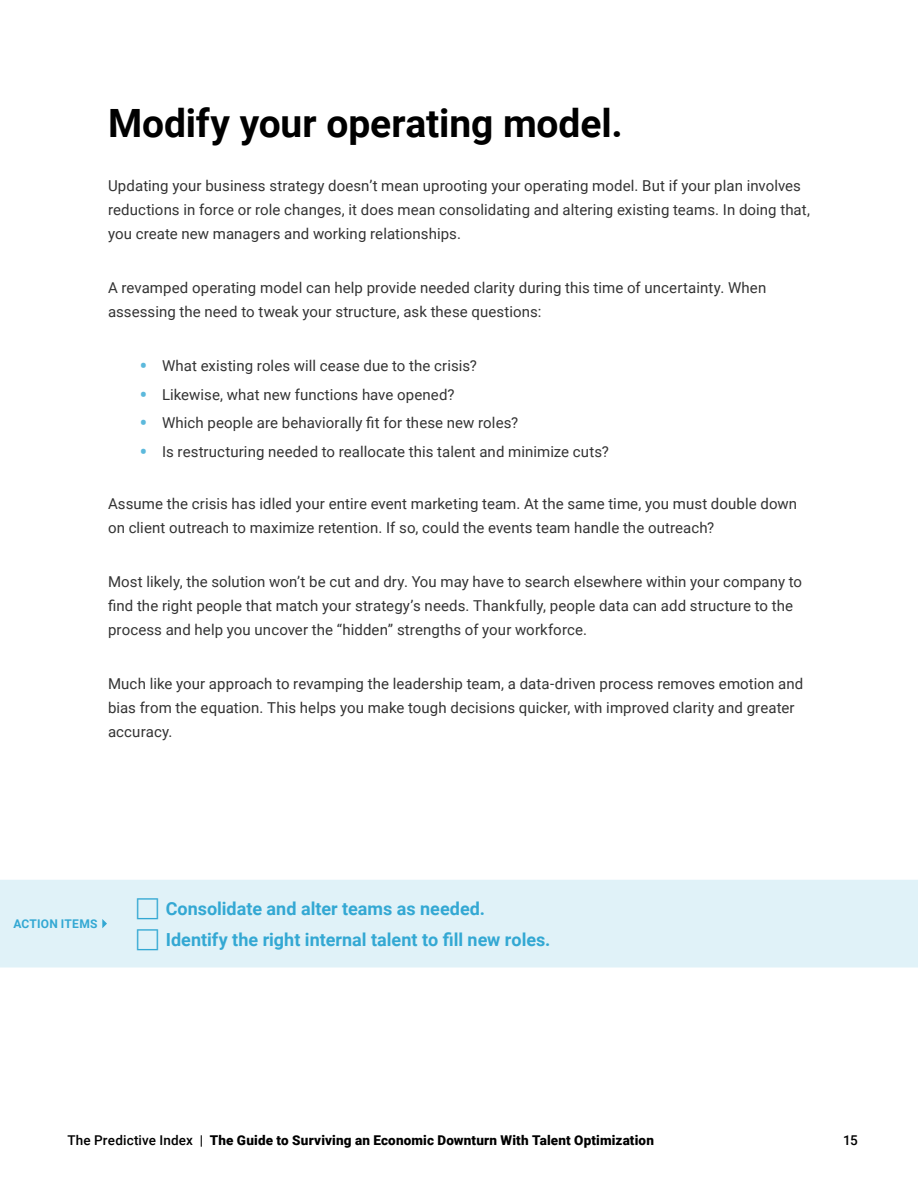
<style>
.page{position:relative;width:918px;height:1188px;background:#fff}
.page>*{position:absolute;margin:0;border:0;box-sizing:border-box;transform-origin:0 0}
.Header_2{font:700 39px "Roboto";letter-spacing:-.005em;color:#000}
.t1{font:700 18px "Roboto";color:#33a8d3}
.Body{font:15px/24px "Roboto";letter-spacing:.005em;color:#333}
.t2{font:900 13.5px "Roboto";letter-spacing:.01em;color:#000}
.t3{font:500 13.5px "Roboto";color:#000}
.Body-2{font:700 12px "Roboto";letter-spacing:.02em;color:#33a8d3}
.s1{font-size:24px;color:#5cb9dc}
.s2{font-weight:500}
</style>
<div class="page">
<div style="left:0;top:880px;width:918px;height:88px;background:#e0f2f8"></div>
<svg style="left:102px;top:919px;width:5px;height:9px"></svg>
<svg style="left:137px;top:898px;width:21px;height:21px"></svg>
<svg style="left:137px;top:929px;width:21px;height:21px"></svg>
<p class="Header_2" style="left:108px;top:96px;width:516px">Modify your operating model.</p>
<p class="Body" style="left:108px;top:173px;width:704px">Updating your business strategy doesn’t mean uprooting your operating model. But if your plan involves reductions in force or role changes, it does mean consolidating and altering existing teams. In doing that, you create new managers and working relationships.</p>
<p class="Body" style="left:108px;top:275px;width:660px">A revamped operating model can help provide needed clarity during this time of uncertainty. When assessing the need to tweak your structure, ask these questions:</p>
<p class="Body" style="left:140px;top:353px;width:339px"><span class="s1">•</span> What existing roles will cease due to the crisis?</p>
<p class="Body" style="left:140px;top:382px;width:317px"><span class="s1">•</span> Likewise, what new functions have opened?</p>
<p class="Body" style="left:140px;top:410px;width:380px"><span class="s1">•</span> Which people are behaviorally fit for these new roles?</p>
<p class="Body" style="left:140px;top:439px;width:471px"><span class="s1">•</span> Is restructuring needed to reallocate this talent and minimize cuts?</p>
<p class="Body" style="left:108px;top:491px;width:691px">Assume the crisis has idled your entire event marketing team. At the same time, you must double down on client outreach to maximize retention. If so, could the events team handle the outreach?</p>
<p class="Body" style="left:108px;top:569px;width:696px">Most likely, the solution won’t be cut and dry. You may have to search elsewhere within your company to find the right people that match your strategy’s needs. Thankfully, people data can add structure to the process and help you uncover the “hidden” strengths of your workforce.</p>
<p class="Body" style="left:108px;top:671px;width:697px">Much like your approach to revamping the leadership team, a data-driven process removes emotion and bias from the equation. This helps you make tough decisions quicker, with improved clarity and greater accuracy.</p>
<p class="Body-2" style="left:14px;top:915px;width:86px">ACTION ITEMS</p>
<p class="t1" style="left:166px;top:896px;width:321px">Consolidate and alter teams as needed.</p>
<p class="t1" style="left:166px;top:927px;width:386px">Identify the right internal talent to fill new roles.</p>
<p class="t2" style="left:68px;top:1131px;width:588px"><span class="s2">The Predictive Index |</span> The Guide to Surviving an Economic Downturn With Talent Optimization</p>
<p class="t3" style="left:843px;top:1131px;width:16px">15</p>
</div>
